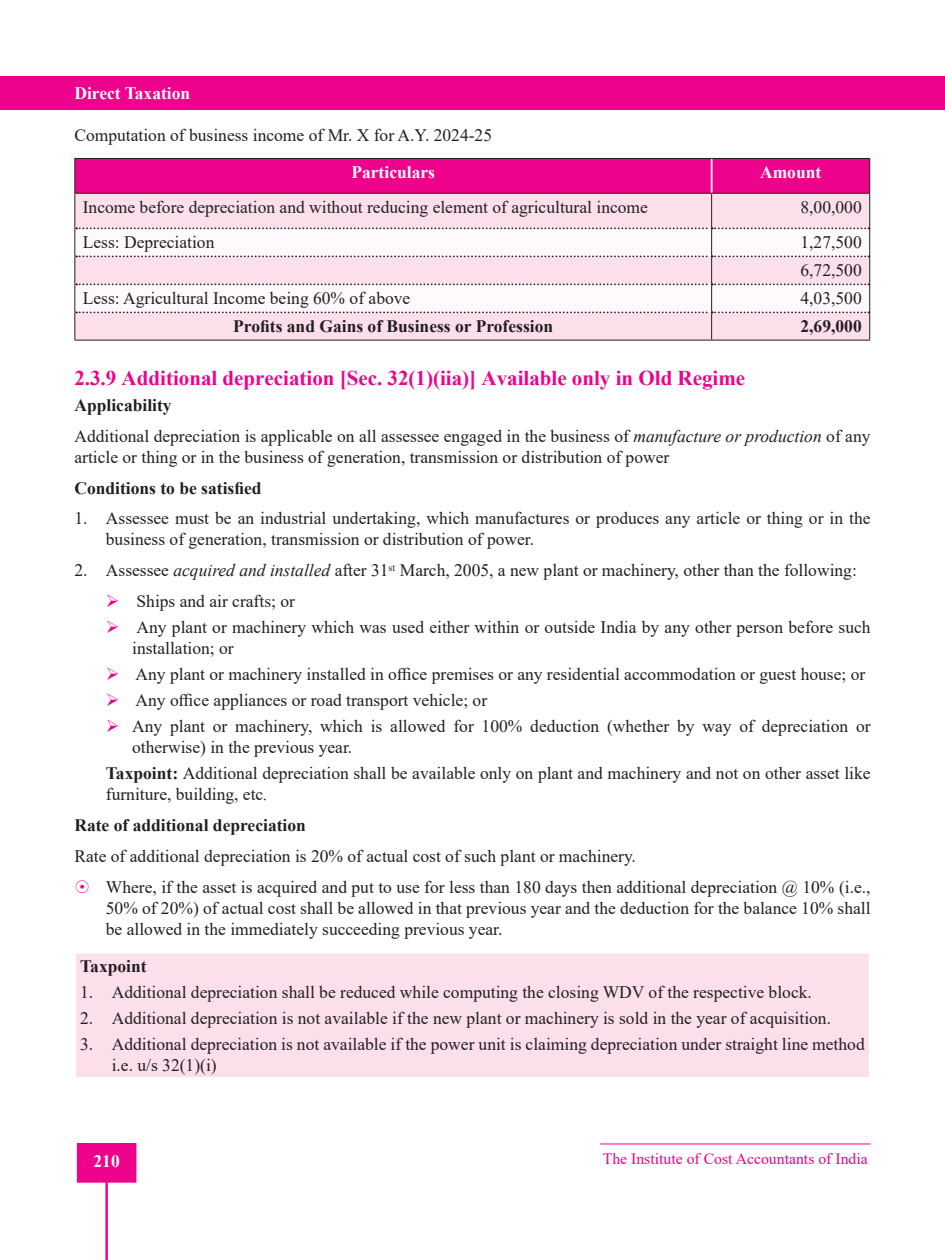
<style>
.page{position:relative;width:945px;height:1260px;background:#fff}
.page>*{position:absolute;margin:0;border:0;box-sizing:border-box;transform-origin:0 0}
.t1{font:700 21px "Times New Roman";color:#ed028c}
.t2{font:17.5px/21px "Times New Roman";color:#231f20}
.t3{font:700 17.5px/31px "Times New Roman";color:#231f20;text-align:center}
.t4{font:700 17.5px "Times New Roman";color:#fff}
.t5{font:15.75px "Times New Roman";color:#ed028c}
.s1{font-weight:700}
.s2{font-style:italic}
.s3{font-weight:400}
.s4{font-weight:400;font-style:italic}
</style>
<div class="page">
<div style="left:0;top:76px;width:945px;height:34px;background:#ed028c"></div>
<div style="left:77px;top:1143px;width:59px;height:40px;background:#ed028c;border:2px solid #ed028c"></div>
<hr style="left:600px;top:1143px;width:271px;height:1px;background:#ed028c">
<hr style="left:105px;top:1182px;width:3px;height:78px;background:#ed028c">
<div style="left:75px;top:159px;width:794px;height:34px;background:#ed028c"></div>
<div style="left:75px;top:194px;width:794px;height:33px;background:#fbdfeb"></div>
<hr style="left:711px;top:159px;width:2px;height:34px;background:#fff">
<hr style="left:74px;top:158px;width:638px;height:1px;background:#231f20">
<hr style="left:74px;top:159px;width:1px;height:34px;background:#231f20">
<hr style="left:712px;top:158px;width:158px;height:1px;background:#231f20">
<hr style="left:869px;top:159px;width:1px;height:34px;background:#231f20">
<hr style="left:74px;top:194px;width:1px;height:34px;background:#231f20">
<hr style="left:869px;top:194px;width:1px;height:34px;background:#231f20">
<hr style="left:74px;top:193px;width:638px;height:1px;background:#231f20">
<hr style="left:712px;top:193px;width:158px;height:1px;background:#231f20">
<hr style="left:711px;top:194px;width:1px;height:33px;background:#231f20">
<hr style="left:74px;top:340px;width:638px;height:1px;background:#231f20">
<hr style="left:712px;top:340px;width:158px;height:1px;background:#231f20">
<svg style="left:74px;top:227px;width:796px;height:113px"></svg>
<div style="left:76px;top:954px;width:793px;height:123px;background:#fbdfeb"></div>
<p class="t4" style="left:74px;top:80px;width:117px">Direct Taxation</p>
<p class="t2" style="left:74px;top:124px;width:419px">Computation of business income of Mr. X for A.Y. 2024-25</p>
<p class="t4" style="left:351px;top:160px;width:85px">Particulars</p>
<p class="t4" style="left:760px;top:160px;width:63px">Amount</p>
<p class="t2" style="left:83px;top:196px;width:567px">Income before depreciation and without reducing element of agricultural income</p>
<p class="t2" style="left:801px;top:196px;width:63px">8,00,000</p>
<p class="t2" style="left:83px;top:232px;width:133px">Less: Depreciation</p>
<p class="t2" style="left:801px;top:228px;width:63px;line-height:28px">1,27,500<br>6,72,500</p>
<p class="t2" style="left:83px;top:288px;width:329px">Less: Agricultural Income being 60% of above</p>
<p class="t2" style="left:801px;top:288px;width:63px">4,03,500</p>
<p class="t3" style="left:233px;top:310px;width:321px">Profits and Gains of Business or Profession</p>
<p class="t3" style="left:801px;top:310px;width:63px">2,69,000</p>
<p class="t1" style="left:74px;top:363px;width:672px">2.3.9 Additional depreciation [Sec. 32(1)(iia)] Available only in Old Regime</p>
<p class="t2" style="left:74px;top:389px;width:798px;line-height:31px"><span class="s1">Applicability<br></span>Additional depreciation is applicable on all assessee engaged in the business of <span class="s2">manufacture or production</span> of any</p>
<p class="t2" style="left:74px;top:446px;width:596px">article or thing or in the business of generation, transmission or distribution of power</p>
<p class="t3" style="left:74px;top:472px;width:189px">Conditions to be satisfied</p>
<p class="t2" style="left:106px;top:508px;width:766px;text-indent:-32px">1. Assessee must be an industrial undertaking, which manufactures or produces any article or thing or in the business of generation, transmission or distribution of power.</p>
<p class="t2" style="left:137px;top:554px;width:722px;line-height:31px;text-indent:-62px">2. Assessee <span class="s2">acquired and installed</span> after 31<sup>st</sup> March, 2005, a new plant or machinery, other than the following:<br>Ships and air crafts; or</p>
<p class="t2" style="left:132px;top:616px;width:740px">Any plant or machinery which was used either within or outside India by any other person before such installation; or</p>
<p class="t2" style="left:132px;top:661px;width:740px;line-height:25.9px">Any plant or machinery installed in office premises or any residential accommodation or guest house; or<br>Any office appliances or road transport vehicle; or<br>Any plant or machinery, which is allowed for 100% deduction (whether by way of depreciation or</p>
<p class="t2" style="left:106px;top:734px;width:766px;line-height:25.9px;text-indent:26px">otherwise) in the previous year.<br><span class="s1">Taxpoint:</span> Additional depreciation shall be available only on plant and machinery and not on other asset like</p>
<p class="t3" style="left:74px;top:778px;width:233px"><span class="s3">furniture, building, etc</span><span class="s4">.<br></span>Rate of additional depreciation</p>
<p class="t2" style="left:106px;top:840px;width:766px;line-height:31px;text-indent:-32px">Rate of additional depreciation is 20% of actual cost of such plant or machinery.<br>Where, if the asset is acquired and put to use for less than 180 days then additional depreciation @ 10% (i.e.,</p>
<p class="t2" style="left:106px;top:897px;width:766px">50% of 20%) of actual cost shall be allowed in that previous year and the deduction for the balance 10% shall be allowed in the immediately succeeding previous year.</p>
<p class="t3" style="left:80px;top:950px;width:68px">Taxpoint</p>
<p class="t2" style="left:80px;top:981px;width:733px">1. Additional depreciation shall be reduced while computing the closing WDV of the respective block.</p>
<p class="t2" style="left:80px;top:1007px;width:752px">2. Additional depreciation is not available if the new plant or machinery is sold in the year of acquisition.</p>
<p class="t2" style="left:112px;top:1033px;width:755px;text-indent:-32px">3. Additional depreciation is not available if the power unit is claiming depreciation under straight line method i.e. u/s 32(1)(i)</p>
<p class="t4" style="left:94px;top:1149px;width:28px">210</p>
<p class="t5" style="left:603px;top:1148px;width:267px">The Institute of Cost Accountants of India</p>
</div>
